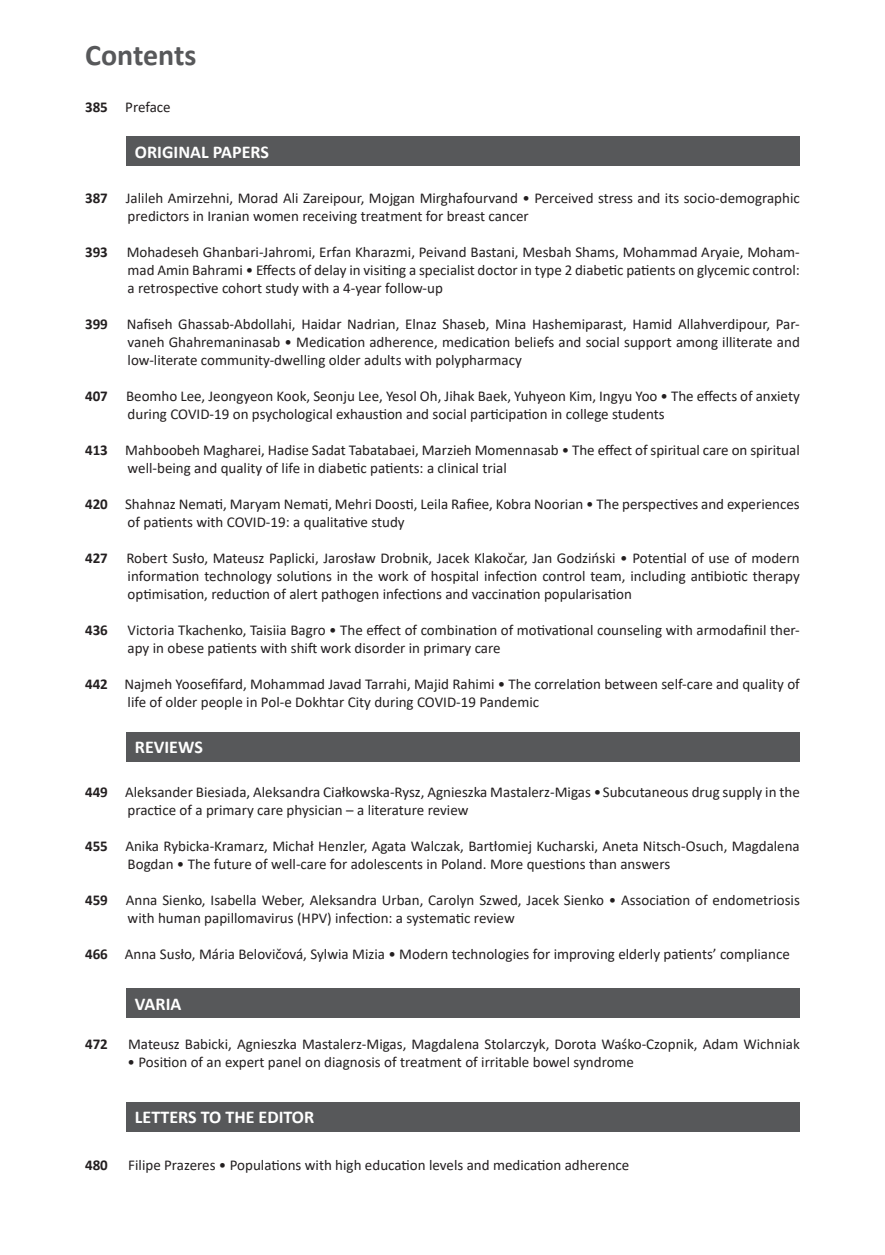
<style>
.page{position:relative;width:885px;height:1255px;background:#fff}
.page>*{position:absolute;margin:0;border:0;box-sizing:border-box;transform-origin:0 0}
.t1{font:700 30px "Calibri";color:#57585a}
.t2{font:700 18px "Calibri";color:#fff}
.t3{font:15px/18px "Calibri";color:#231f20}
.t4{font:700 15px "Calibri";color:#231f20}
.s1{font-weight:700}
</style>
<div class="page">
<div style="left:126px;top:136px;width:673px;height:30px;background:#57585a"></div>
<div style="left:126px;top:731px;width:673px;height:30px;background:#57585a"></div>
<div style="left:126px;top:988px;width:673px;height:29px;background:#57585a"></div>
<div style="left:126px;top:1101px;width:673px;height:30px;background:#57585a"></div>
<h1 class="t1" style="left:85px;top:33px;width:113px">Contents</h1>
<p class="t3" style="left:85px;top:98px;width:87px"><span class="s1">385</span> Preface</p>
<p class="t2" style="left:135px;top:139px;width:135px">ORIGINAL PAPERS</p>
<p class="t3" style="left:128px;top:188px;width:673px;text-indent:-43px"><span class="s1">387</span> Jalileh Amirzehni, Morad Ali Zareipour, Mojgan Mirghafourvand • Perceived stress and its socio-demographic predictors in Iranian women receiving treatment for breast cancer</p>
<p class="t4" style="left:85px;top:241px;width:24px">393</p>
<p class="t3" style="left:127px;top:242px;width:674px;text-align:justify">Mohadeseh Ghanbari-Jahromi, Erfan Kharazmi, Peivand Bastani, Mesbah Shams, Mohammad Aryaie, Moham&shy;mad Amin Bahrami • Effects of delay in visiting a specialist doctor in type 2 diabetic patients on glycemic control: a retrospective cohort study with a 4-year follow-up</p>
<p class="t3" style="left:128px;top:314px;width:673px;text-align:justify;text-indent:-43px"><span class="s1">399</span> Nafiseh Ghassab-Abdollahi, Haidar Nadrian, Elnaz Shaseb, Mina Hashemiparast, Hamid Allahverdipour, Par&shy;vaneh Ghahremaninasab • Medication adherence, medication beliefs and social support among illiterate and low-literate community-dwelling older adults with polypharmacy</p>
<p class="t3" style="left:128px;top:386px;width:673px;text-indent:-43px"><span class="s1">407</span> Beomho Lee, Jeongyeon Kook, Seonju Lee, Yesol Oh, Jihak Baek, Yuhyeon Kim, Ingyu Yoo • The effects of anxiety during COVID-19 on psychological exhaustion and social participation in college students</p>
<p class="t3" style="left:128px;top:440px;width:673px;text-indent:-43px"><span class="s1">413</span> Mahboobeh Magharei, Hadise Sadat Tabatabaei, Marzieh Momennasab • The effect of spiritual care on spiritual well-being and quality of life in diabetic patients: a clinical trial</p>
<p class="t3" style="left:128px;top:494px;width:673px;text-indent:-43px"><span class="s1">420</span> Shahnaz Nemati, Maryam Nemati, Mehri Doosti, Leila Rafiee, Kobra Noorian • The perspectives and experiences of patients with COVID-19: a qualitative study</p>
<p class="t3" style="left:128px;top:548px;width:673px;text-align:justify;text-indent:-43px"><span class="s1">427</span> Robert Susło, Mateusz Paplicki, Jarosław Drobnik, Jacek Klakočar, Jan Godziński • Potential of use of modern information technology solutions in the work of hospital infection control team, including antibiotic therapy optimisation, reduction of alert pathogen infections and vaccination popularisation</p>
<p class="t4" style="left:85px;top:619px;width:24px">436</p>
<p class="t3" style="left:128px;top:620px;width:673px">Victoria Tkachenko, Taisiia Bagro • The effect of combination of motivational counseling with armodafinil ther&shy;apy in obese patients with shift work disorder in primary care</p>
<p class="t3" style="left:128px;top:674px;width:673px;text-indent:-43px"><span class="s1">442</span> Najmeh Yoosefifard, Mohammad Javad Tarrahi, Majid Rahimi • The correlation between self-care and quality of life of older people in Pol-e Dokhtar City during COVID-19 Pandemic</p>
<p class="t2" style="left:135px;top:734px;width:69px">REVIEWS</p>
<p class="t3" style="left:128px;top:782px;width:673px;text-indent:-43px"><span class="s1">449</span> Aleksander Biesiada, Aleksandra Ciałkowska-Rysz, Agnieszka Mastalerz-Migas •Subcutaneous drug supply in the practice of a primary care physician – a literature review</p>
<p class="t3" style="left:128px;top:836px;width:673px;text-indent:-43px"><span class="s1">455</span> Anika Rybicka-Kramarz, Michał Henzler, Agata Walczak, Bartłomiej Kucharski, Aneta Nitsch-Osuch, Magdalena<br>Bogdan • The future of well-care for adolescents in Poland. More questions than answers</p>
<p class="t3" style="left:128px;top:890px;width:673px;text-indent:-43px"><span class="s1">459</span> Anna Sienko, Isabella Weber, Aleksandra Urban, Carolyn Szwed, Jacek Sienko • Association of endometriosis with human papillomavirus (HPV) infection: a systematic review</p>
<p class="t3" style="left:85px;top:944px;width:706px"><span class="s1">466</span> Anna Susło, Mária Belovičová, Sylwia Mizia • Modern technologies for improving elderly patients’ compliance</p>
<p class="t2" style="left:135px;top:991px;width:48px">VARIA</p>
<p class="t4" style="left:85px;top:1033px;width:24px">472</p>
<p class="t3" style="left:128px;top:1034px;width:673px">Mateusz Babicki, Agnieszka Mastalerz-Migas, Magdalena Stolarczyk, Dorota Waśko-Czopnik, Adam Wichniak</p>
<p class="t3" style="left:128px;top:1052px;width:508px">• Position of an expert panel on diagnosis of treatment of irritable bowel syndrome</p>
<p class="t2" style="left:135px;top:1104px;width:181px">LETTERS TO THE EDITOR</p>
<p class="t4" style="left:85px;top:1154px;width:24px">480</p>
<p class="t3" style="left:128px;top:1155px;width:502px">Filipe Prazeres • Populations with high education levels and medication adherence</p>
</div>
